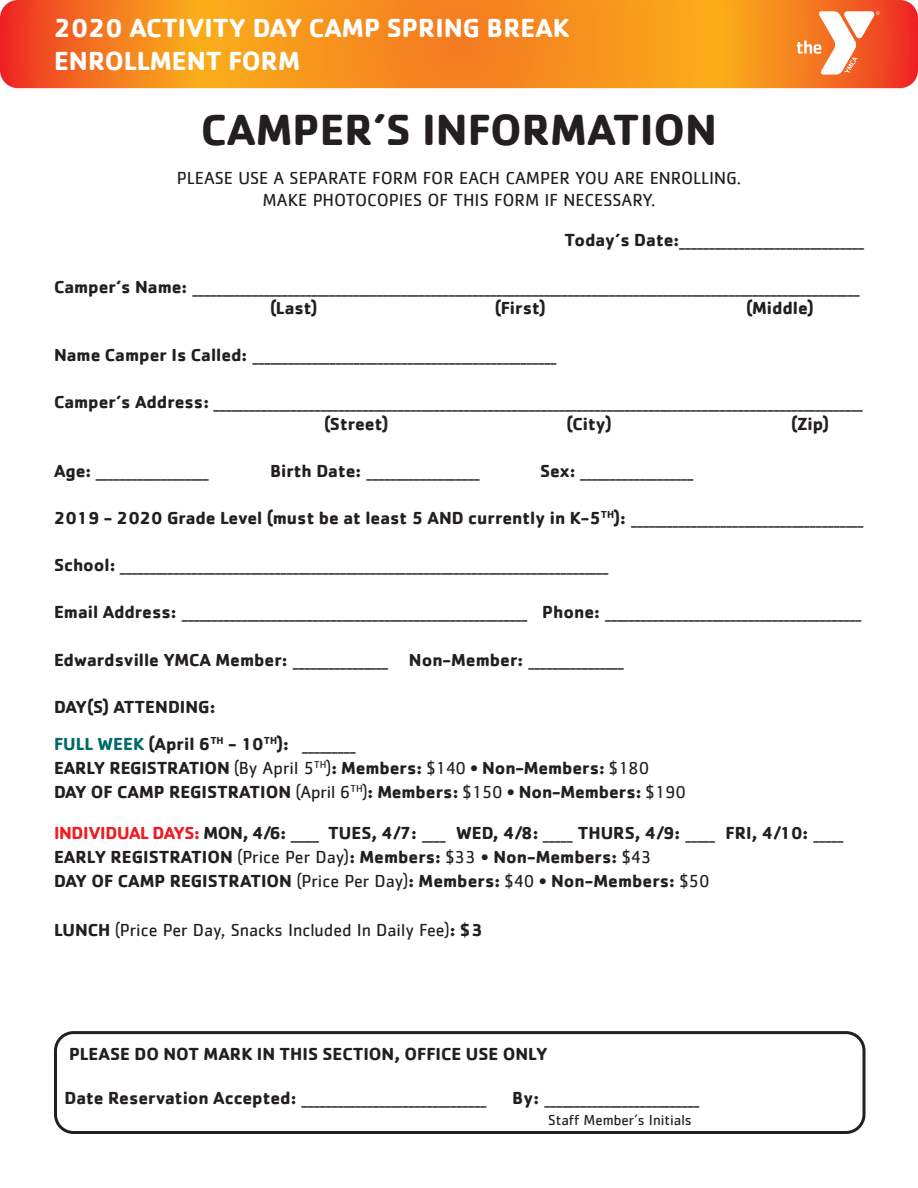
<style>
.page{position:relative;width:918px;height:1188px;background:#fff}
.page>*{position:absolute;margin:0;border:0;box-sizing:border-box;transform-origin:0 0}
.Heading_1{font:700 45px "Cachet";color:#231f20}
.t1{font:700 27px "Cachet";color:#fff}
.Heading_6{font:18px "Cachet";color:#231f20}
.Heading_4{font:700 18px "Cachet";color:#231f20}
.Heading_4-2{font:18px "Cachet";color:#231f20}
.Heading_4-3{font:700 18px "Cachet";letter-spacing:-.02em;color:#231f20}
.Heading_4-4{font:15px "Cachet";color:#231f20}
.s1{font-weight:700}
.s2{font-weight:400}
.s3{color:#016a69}
.s4{color:#ee1d23}
</style>
<div class="page">
<div style="left:54px;top:1031px;width:812px;height:103px;border:3px solid #231f20;border-radius:18px"></div>
<svg style="left:0;top:0;width:918px;height:88px;background:#f5871f"></svg>
<svg style="left:797px;top:11px;width:83px;height:64px"></svg>
<p class="t1" style="left:54px;top:11px;width:517px">2020 ACTIVITY DAY CAMP SPRING BREAK</p>
<p class="t1" style="left:54px;top:43px;width:248px">ENROLLMENT FORM</p>
<p class="Heading_1" style="left:201px;top:100px;width:518px">CAMPER’S INFORMATION</p>
<p class="Heading_6" style="left:177px;top:168px;width:566px">PLEASE USE A SEPARATE FORM FOR EACH CAMPER YOU ARE ENROLLING.</p>
<p class="Heading_6" style="left:263px;top:189px;width:394px">MAKE PHOTOCOPIES OF THIS FORM IF NECESSARY.</p>
<p class="Heading_6" style="left:565px;top:229px;width:301px"><span class="s1">Today’s Date:</span>_______________________________</p>
<p class="Heading_6" style="left:54px;top:276px;width:807px"><span class="s1">Camper’s Name:</span> ________________________________________________________________________________________________________________</p>
<p class="Heading_4" style="left:270px;top:296px;width:49px">(Last)</p>
<p class="Heading_4" style="left:495px;top:296px;width:53px">(First)</p>
<p class="Heading_4" style="left:746px;top:296px;width:69px">(Middle)</p>
<p class="Heading_6" style="left:54px;top:345px;width:504px"><span class="s1">Name Camper Is Called:</span> ___________________________________________________</p>
<p class="Heading_6" style="left:54px;top:392px;width:810px"><span class="s1">Camper’s Address:</span> _____________________________________________________________________________________________________________</p>
<p class="Heading_4" style="left:324px;top:412px;width:66px">(Street)</p>
<p class="Heading_4" style="left:566px;top:412px;width:47px">(City)</p>
<p class="Heading_4" style="left:791px;top:412px;width:40px">(Zip)</p>
<p class="Heading_6" style="left:54px;top:461px;width:156px"><span class="s1">Age:</span> ___________________</p>
<p class="Heading_6" style="left:270px;top:461px;width:211px"><span class="s1">Birth Date:</span> ___________________</p>
<p class="Heading_6" style="left:540px;top:461px;width:155px"><span class="s1">Sex:</span> ___________________</p>
<p class="Heading_4" style="left:54px;top:506px;width:811px">2019 - 2020 Grade Level (must be at least 5 AND currently in K-5<sup>TH</sup>): <span class="s2">_______________________________________</span></p>
<p class="Heading_6" style="left:54px;top:555px;width:556px"><span class="s1">School:</span> __________________________________________________________________________________</p>
<p class="Heading_6" style="left:54px;top:602px;width:809px"><span class="s1">Email Address:</span> __________________________________________________________ <span class="s1">Phone:</span> ___________________________________________</p>
<p class="Heading_4" style="left:54px;top:648px;width:571px">Edwardsville YMCA Member: <span class="s2">________________</span> Non-Member: <span class="s2">________________</span></p>
<p class="Heading_4" style="left:54px;top:695px;width:163px">DAY(S) ATTENDING:</p>
<p class="Heading_4" style="left:54px;top:732px;width:303px"><span class="s3">FULL WEEK</span> (April 6<sup>TH</sup> - 10<sup>TH</sup>): <span class="s2">_________</span></p>
<p class="Heading_4" style="left:54px;top:756px;width:597px">EARLY REGISTRATION <span class="s2">(By April 5</span><sup>TH</sup><span class="s2">)</span>: Members: <span class="s2">$140</span> • Non-Members: <span class="s2">$180</span></p>
<p class="Heading_4" style="left:54px;top:780px;width:633px">DAY OF CAMP REGISTRATION <span class="s2">(April 6</span><sup>TH</sup><span class="s2">)</span>: Members: <span class="s2">$150</span> • Non-Members: <span class="s2">$190</span></p>
<p class="Heading_4-3" style="left:54px;top:821px;width:791px"><span class="s4">INDIVIDUAL DAYS:</span> MON, 4/6: <span class="s2">_____</span> TUES, 4/7: <span class="s2">____</span> WED, 4/8: <span class="s2">_____</span> THURS, 4/9: <span class="s2">_____</span> FRI, 4/10: <span class="s2">_____</span></p>
<p class="Heading_4" style="left:54px;top:845px;width:599px">EARLY REGISTRATION <span class="s2">(Price Per Day)</span>: Members: <span class="s2">$33</span> • Non-Members: <span class="s2">$43</span></p>
<p class="Heading_4" style="left:54px;top:869px;width:657px">DAY OF CAMP REGISTRATION <span class="s2">(Price Per Day)</span>: Members: <span class="s2">$40</span> • Non-Members: <span class="s2">$50</span></p>
<p class="Heading_6" style="left:54px;top:920px;width:430px"><span class="s1">LUNCH</span> (Price Per Day, Snacks Included In Daily Fee)<span class="s1">: $3</span></p>
<p class="Heading_4" style="left:69px;top:1043px;width:480px">PLEASE DO NOT MARK IN THIS SECTION, OFFICE USE ONLY</p>
<p class="Heading_4-2" style="left:64px;top:1087px;width:423px"><span class="s1">Date Reservation Accepted:</span> _______________________________</p>
<p class="Heading_4-2" style="left:512px;top:1087px;width:189px"><span class="s1">By:</span> __________________________</p>
<p class="Heading_4-4" style="left:548px;top:1111px;width:145px">Staff Member’s Initials</p>
</div>
